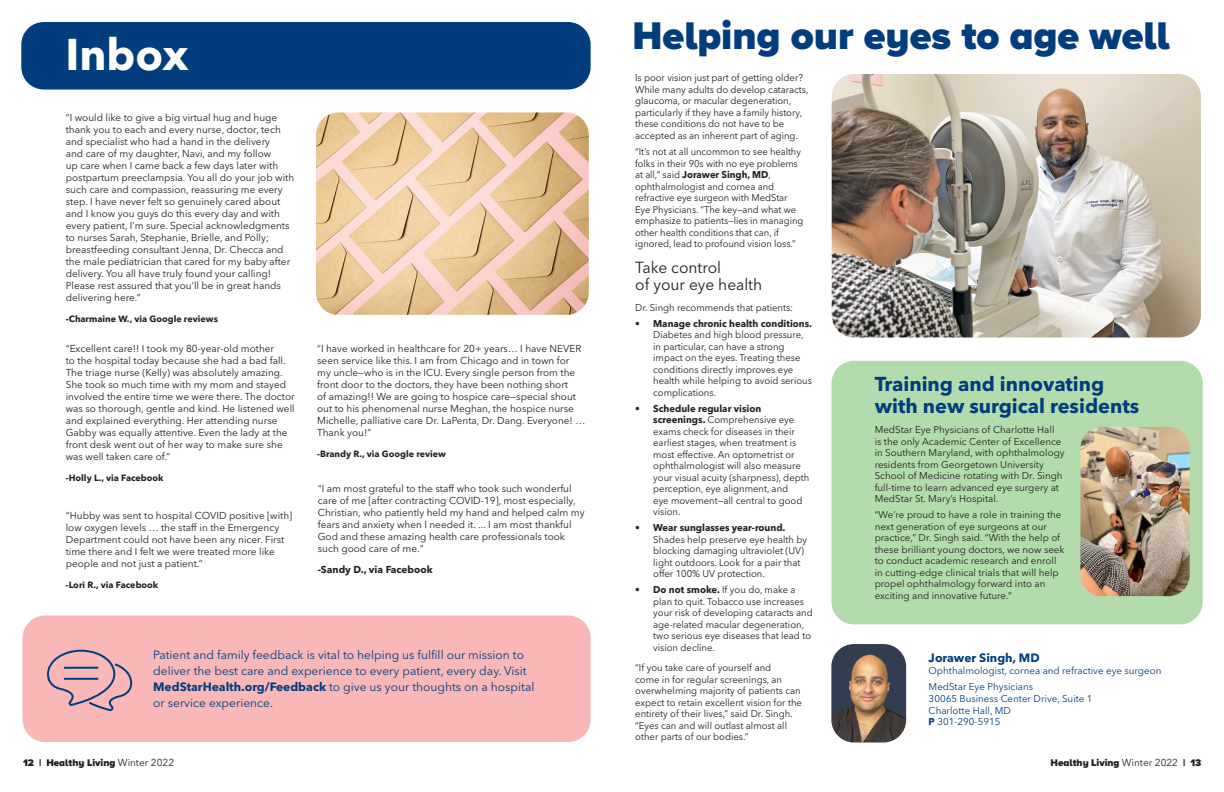
<style>
.page{position:relative;width:1224px;height:792px;background:#fff}
.page>*{position:absolute;margin:0;border:0;box-sizing:border-box;transform-origin:0 0}
.t1{font:700 44px "Avenir Next LT Pro";color:#fff}
.Calls_to_Action_Bold{font:900 40px "Proxima Nova A";color:#013d7d}
.Section_Header{font:700 20px/22px "Avenir Next LT Pro";color:#013d7d}
.Section_Header-2{font:16px/17px "Avenir Next LT Pro";color:#231f20}
.Calls_to_Action_Bold-2{font:12px/16px "Avenir Next LT Pro";color:#013d7d}
.Body_Copy{font:700 12px "Avenir Next LT Pro";color:#013d7d}
.Calls_to_Action_Bold-3{font:10px/12px "Avenir Next LT Pro";color:#231f20}
.t2{font:900 10px "Proxima Nova A";color:#231f20}
.Calls_to_Action_Bold-4{font:700 10px "Avenir Next LT Pro";color:#231f20}
.Section_Header-3{font:9.8px/11.5px "Avenir Next LT Pro";color:#231f20}
.Section_Header-4{font:9.8px/11.5px "Avenir Next LT Pro";color:#231f20;scale:.96 1}
.Body_Copy-2{font:9.8px "Avenir Next LT Pro";color:#013d7d}
.Captions{font:700 9px "Avenir Next LT Pro";color:#231f20}
.s1{font-weight:700}
.s2{font-family:"Avenir Next LT Pro";font-weight:400}
</style>
<div class="page">
<div style="left:832px;top:361px;width:371px;height:263px;background:#b4dbae;border-radius:23px"></div>
<div style="left:22px;top:616px;width:569px;height:126px;background:#f9b8b7;border-radius:22px"></div>
<img style="left:832px;top:74px;width:369px;height:264px">
<img style="left:831px;top:644px;width:75px;height:98px">
<div style="left:21px;top:22px;width:570px;height:68px;background:#013d7d;border-radius:22px"></div>
<img style="left:316px;top:112px;width:273px;height:203px">
<svg style="left:47px;top:649px;width:86px;height:63px"></svg>
<img style="left:1080px;top:427px;width:110px;height:169px">
<p class="t1" style="left:66px;top:28px;width:125px">Inbox</p>
<p class="Calls_to_Action_Bold-3" style="left:66px;top:111px;width:230px">“I would like to give a big virtual hug and huge thank you to each and every nurse, doctor, tech and specialist who had a hand in the delivery<br>and care of my daughter, Navi, and my follow<br>up care when I came back a few days later with postpartum preeclampsia. You all do your job with such care and compassion, reassuring me every step. I have never felt so genuinely cared about and I know you guys do this every day and with every patient, I’m sure. Special acknowledgments to nurses Sarah, Stephanie, Brielle, and Polly; breastfeeding consultant Jenna, Dr. Checca and the male pediatrician that cared for my baby after delivery. You all have truly found your calling!<br>Please rest assured that you’ll be in great hands delivering here.”</p>
<p class="Captions" style="left:66px;top:313px;width:154px">-Charmaine W., via Google reviews</p>
<p class="Calls_to_Action_Bold-3" style="left:66px;top:343px;width:230px">“Excellent care!! I took my 80-year-old mother<br>to the hospital today because she had a bad fall.<br>The triage nurse (Kelly) was absolutely amazing.<br>She took so much time with my mom and stayed involved the entire time we were there. The doctor was so thorough, gentle and kind. He listened well and explained everything. Her attending nurse Gabby was equally attentive. Even the lady at the front desk went out of her way to make sure she was well taken care of.”</p>
<p class="Captions" style="left:66px;top:473px;width:99px">-Holly L., via Facebook</p>
<p class="Calls_to_Action_Bold-3" style="left:66px;top:509px;width:228px">“Hubby was sent to hospital COVID positive [with] low oxygen levels … the staff in the Emergency Department could not have been any nicer. First time there and I felt we were treated more like people and not just a patient.”</p>
<p class="Captions" style="left:66px;top:579px;width:94px">-Lori R., via Facebook</p>
<p class="Calls_to_Action_Bold-3" style="left:317px;top:343px;width:270px">“I have worked in healthcare for 20+ years… I have NEVER seen service like this. I am from Chicago and in town for my uncle—who is in the ICU. Every single person from the front door to the doctors, they have been nothing short<br>of amazing!! We are going to hospice care—special shout out to his phenomenal nurse Meghan, the hospice nurse Michelle, palliative care Dr. LaPenta, Dr. Dang. Everyone! … Thank you!”</p>
<p class="Captions" style="left:317px;top:449px;width:130px">-Brandy R., via Google review</p>
<p class="Calls_to_Action_Bold-3" style="left:318px;top:482px;width:255px">"I am most grateful to the staff who took such wonderful</p>
<p class="Calls_to_Action_Bold-3" style="left:318px;top:494px;width:259px">care of me [after contracting COVID-19], most especially,</p>
<p class="Calls_to_Action_Bold-3" style="left:318px;top:506px;width:268px">Christian, who patiently held my hand and helped calm my</p>
<p class="Calls_to_Action_Bold-3" style="left:318px;top:518px;width:255px">fears and anxiety when I needed it. ... I am most thankful</p>
<p class="Calls_to_Action_Bold-3" style="left:318px;top:530px;width:249px">God and these amazing health care professionals took</p>
<p class="Calls_to_Action_Bold-3" style="left:318px;top:542px;width:107px">such good care of me."</p>
<p class="Calls_to_Action_Bold-4" style="left:318px;top:563px;width:116px">-Sandy D., via Facebook</p>
<p class="Calls_to_Action_Bold-2" style="left:153px;top:647px;width:383px">Patient and family feedback is vital to helping us fulfill our mission to deliver the best care and experience to every patient, every day. Visit <span class="s1">MedStarHealth.org/Feedback</span> to give us your thoughts on a hospital or service experience.</p>
<p class="Calls_to_Action_Bold" style="left:633px;top:6px;width:539px">Helping our eyes to age well</p>
<p class="Section_Header-3" style="left:635px;top:72px;width:175px">Is poor vision just part of getting older?<br>While many adults do develop cataracts, glaucoma, or macular degeneration, particularly if they have a family history, these conditions do not have to be accepted as an inherent part of aging.</p>
<p class="Section_Header-4" style="left:635px;top:146px;width:177px">“It’s not at all uncommon to see healthy folks in their 90s with no eye problems at all,” said <span class="s1">Jorawer Singh, MD</span>, ophthalmologist and cornea and refractive eye surgeon with MedStar Eye Physicians. “The key—and what we emphasize to patients—lies in managing other health conditions that can, if ignored, lead to profound vision loss.”</p>
<p class="Section_Header-2" style="left:635px;top:259px;width:129px">Take control<br>of your eye health</p>
<p class="Section_Header-3" style="left:635px;top:301px;width:159px">Dr. Singh recommends that patients:</p>
<p class="Section_Header-3" style="left:653px;top:317px;width:160px;text-indent:-18px"><span class="s1">• Manage chronic health conditions.<br></span>Diabetes and high blood pressure, in particular, can have a strong impact on the eyes. Treating these conditions directly improves eye health while helping to avoid serious complications.</p>
<p class="Section_Header-3" style="left:653px;top:402px;width:158px;text-indent:-18px"><span class="s1">• Schedule regular vision screenings.</span> Comprehensive eye exams check for diseases in their earliest stages, when treatment is most effective. An optometrist or ophthalmologist will also measure your visual acuity (sharpness), depth perception, eye alignment, and<br>eye movement—all central to good vision.</p>
<p class="Section_Header-3" style="left:653px;top:522px;width:156px;text-indent:-18px"><span class="s1">• Wear sunglasses year-round.<br></span>Shades help preserve eye health by blocking damaging ultraviolet (UV) light outdoors. Look for a pair that offer 100% UV protection.</p>
<p class="Section_Header-3" style="left:653px;top:584px;width:161px;text-indent:-18px"><span class="s1">• Do not smoke.</span> If you do, make a plan to quit. Tobacco use increases your risk of developing cataracts and age-related macular degeneration, two serious eye diseases that lead to vision decline.</p>
<p class="Section_Header-3" style="left:635px;top:662px;width:168px">“If you take care of yourself and<br>come in for regular screenings, an overwhelming majority of patients can expect to retain excellent vision for the entirety of their lives,” said Dr. Singh. “Eyes can and will outlast almost all other parts of our bodies.”</p>
<p class="Section_Header" style="left:875px;top:372px;width:266px">Training and innovating with new surgical residents</p>
<p class="Section_Header-3" style="left:875px;top:424px;width:192px">MedStar Eye Physicians of Charlotte Hall<br>is the only Academic Center of Excellence in Southern Maryland, with ophthalmology residents from Georgetown University School of Medicine rotating with Dr. Singh full-time to learn advanced eye surgery at MedStar St. Mary’s Hospital.</p>
<p class="Section_Header-3" style="left:875px;top:509px;width:191px">“We’re proud to have a role in training the next generation of eye surgeons at our practice,” Dr. Singh said. “With the help of these brilliant young doctors, we now seek to conduct academic research and enroll in cutting-edge clinical trials that will help propel ophthalmology forward into an exciting and innovative future.”</p>
<p class="Body_Copy" style="left:929px;top:651px;width:112px">Jorawer Singh, MD</p>
<p class="Body_Copy-2" style="left:929px;top:665px;width:234px">Ophthalmologist, cornea and refractive eye surgeon</p>
<p class="Body_Copy-2" style="left:929px;top:681px;width:106px">MedStar Eye Physicians</p>
<p class="Body_Copy-2" style="left:929px;top:693px;width:165px">30065 Business Center Drive, Suite 1</p>
<p class="Body_Copy-2" style="left:929px;top:704px;width:84px">Charlotte Hall, MD</p>
<p class="Body_Copy-2" style="left:929px;top:716px;width:73px"><span class="s1">P</span> 301-290-5915</p>
<p class="t2" style="left:23px;top:755px;width:153px">12 | Healthy Living <span class="s2">Winter 2022</span></p>
<p class="t2" style="left:1051px;top:755px;width:152px">Healthy Living <span class="s2">Winter 2022</span> | 13</p>
</div>
